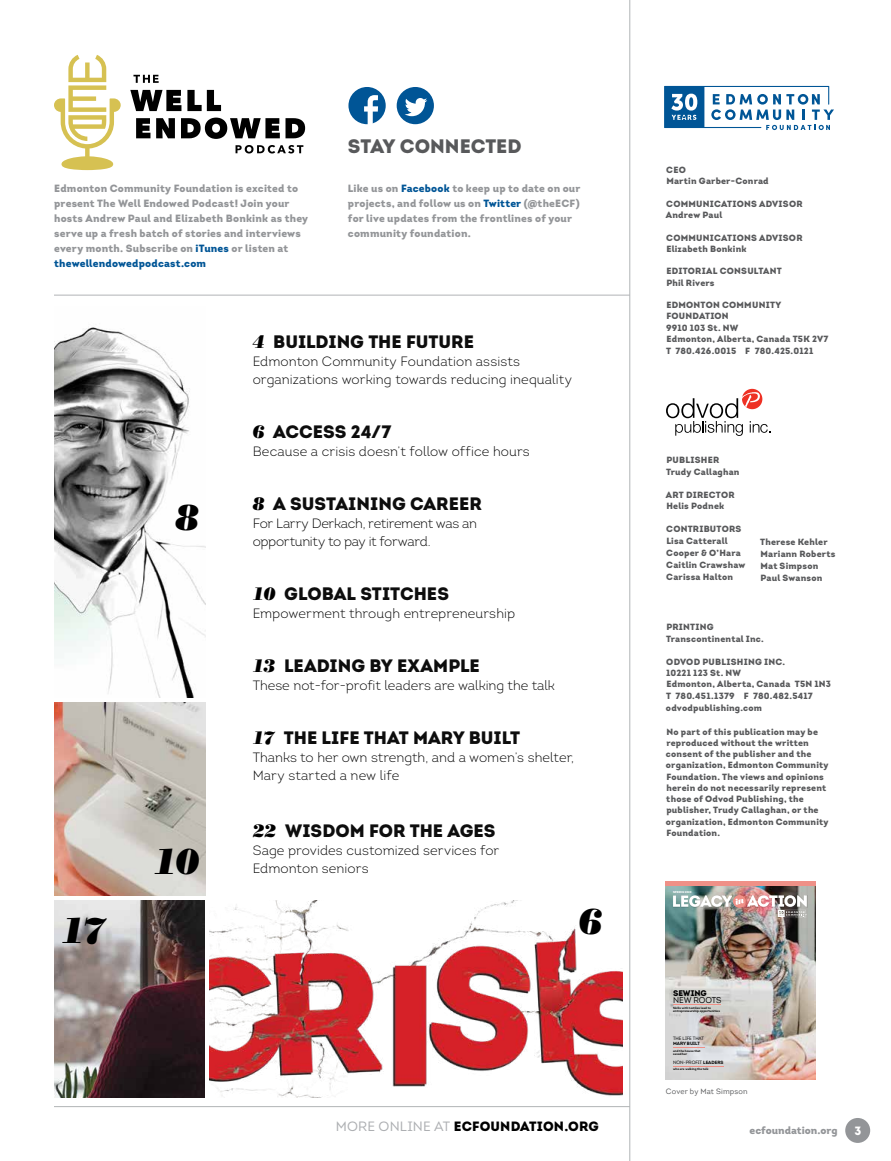
<style>
.page{position:relative;width:891px;height:1161px;background:#fff}
.page>*{position:absolute;margin:0;border:0;box-sizing:border-box;transform-origin:0 0}
.t1{font:italic 36px "Bodoni Poster";color:#000}
.t2{font:900 19.5px "Intro";color:#58595b}
.t3{font:900 18px "Intro";color:#0d0d0d}
.t4{font:300 13.5px/18px "Intro";letter-spacing:.005em;color:#000}
.t5{font:300 13.5px/18px "Intro";letter-spacing:-.025em;color:#000}
.t6{font:900 13.5px "Intro";letter-spacing:.01em;color:#000}
.t7{font:900 12px "Intro";color:#fff}
.t8{font:900 10.5px/15px "Intro";letter-spacing:.015em;color:#939598}
.t9{font:900 9px/11.2px "Intro";letter-spacing:.025em;color:#58595b}
.t10{font:8.25px "Intro";letter-spacing:-.01em;color:#000}
.t11{font:8.25px "Intro Black Caps";letter-spacing:-.01em;color:#000}
.t12{font:7.5px "Intro";letter-spacing:.02em;color:#58595b}
.t13{font:4.65px "Intro";letter-spacing:-.01em;color:#000}
.t14{font:4.65px "Intro Bold Caps";letter-spacing:-.01em;color:#000}
.t15{font:700 3px/3.6px "Intro";color:#000}
.t16{font:900 2.85px "Intro";color:#fff}
.s1{color:#005596}
.s2{font-family:"Bodoni Poster";font-weight:400;font-style:italic;color:#000}
.s3{font-family:"Intro Regular Caps";font-weight:400;color:#adafb2}
.s4{font-family:"Intro Bold Caps"}
</style>
<div class="page">
<img style="left:209px;top:900px;width:413px;height:198px">
<img style="left:54px;top:327px;width:151px;height:370px">
<hr style="left:54px;top:295px;width:576px;height:1px;background:#b1b4b6">
<hr style="left:629px;top:0;width:1px;height:1161px;background:#b1b4b6">
<hr style="left:54px;top:1106px;width:576px;height:1px;background:#b1b4b6">
<div style="left:742px;top:389px;width:20px;height:20px;background:#ee3124;border-radius:50%"></div>
<svg style="left:666px;top:392px;width:105px;height:44px"></svg>
<svg style="left:54px;top:55px;width:67px;height:115px"></svg>
<svg style="left:130px;top:90px;width:51px;height:21px"></svg>
<svg style="left:187px;top:90px;width:34px;height:21px"></svg>
<svg style="left:136px;top:118px;width:14px;height:20px"></svg>
<svg style="left:156px;top:118px;width:19px;height:20px"></svg>
<svg style="left:181px;top:118px;width:99px;height:21px"></svg>
<svg style="left:286px;top:118px;width:19px;height:20px"></svg>
<svg style="left:133px;top:75px;width:26px;height:8px"></svg>
<svg style="left:236px;top:145px;width:67px;height:9px"></svg>
<div style="left:397px;top:87px;width:37px;height:37px;background:#005596;border-radius:50%"></div>
<svg style="left:405px;top:98px;width:22px;height:18px"></svg>
<div style="left:348px;top:87px;width:38px;height:37px;background:#005596;border-radius:50%"></div>
<svg style="left:364px;top:95px;width:14px;height:30px"></svg>
<svg style="left:664px;top:86px;width:170px;height:44px"></svg>
<img style="left:54px;top:702px;width:151px;height:194px">
<img style="left:54px;top:900px;width:150px;height:198px">
<img style="left:665px;top:886px;width:150px;height:193px">
<div style="left:665px;top:881px;width:150px;height:5px;background:#ef9087"></div>
<img style="left:673px;top:893px;width:134px;height:25px">
<hr style="left:673px;top:1047px;width:31px;height:1px;background:#ef9087">
<hr style="left:673px;top:1005px;width:48px;height:1px;background:#ef9087">
<hr style="left:673px;top:1066px;width:50px;height:1px;background:#ef9087">
<div style="left:845px;top:1118px;width:25px;height:25px;background:#939598;border-radius:50%"></div>
<p class="t8" style="left:54px;top:181px;width:255px">Edmonton Community Foundation is excited to present The Well Endowed Podcast! Join your hosts Andrew Paul and Elizabeth Bonkink as they serve up a fresh batch of stories and interviews every month. Subscribe on <span class="s1">iTunes</span> or listen at <span class="s1">thewellendowedpodcast.com</span></p>
<h2 class="t2" style="left:348px;top:133px;width:175px">STAY CONNECTED</h2>
<p class="t8" style="left:348px;top:181px;width:234px">Like us on <span class="s1">Facebook</span> to keep up to date on our projects, and follow us on <span class="s1">Twitter</span> (@theECF) for live updates from the frontlines of your community foundation.</p>
<h1 class="t1" style="left:176px;top:496px;width:26px">8</h1>
<h1 class="t1" style="left:154px;top:840px;width:47px">10</h1>
<h3 class="t3" style="left:253px;top:330px;width:223px"><span class="s2">4</span> BUILDING THE FUTURE</h3>
<h3 class="t4" style="left:253px;top:352px;width:321px">Edmonton Community Foundation assists organizations working towards reducing inequality</h3>
<h3 class="t3" style="left:253px;top:420px;width:140px"><span class="s2">6</span> ACCESS 24/7</h3>
<h3 class="t4" style="left:253px;top:442px;width:279px">Because a crisis doesn’t follow office hours</h3>
<h3 class="t3" style="left:253px;top:492px;width:231px"><span class="s2">8</span> A SUSTAINING CAREER</h3>
<h3 class="t5" style="left:253px;top:514px;width:226px">For Larry Derkach, retirement was an opportunity to pay it forward.</h3>
<h3 class="t3" style="left:253px;top:582px;width:198px"><span class="s2">10</span> GLOBAL STITCHES</h3>
<h3 class="t4" style="left:253px;top:604px;width:264px">Empowerment through entrepreneurship</h3>
<h3 class="t3" style="left:253px;top:654px;width:229px"><span class="s2">13</span> LEADING BY EXAMPLE</h3>
<h3 class="t4" style="left:253px;top:676px;width:304px">These not-for-profit leaders are walking the talk</h3>
<h3 class="t3" style="left:253px;top:726px;width:269px"><span class="s2">17</span> THE LIFE THAT MARY BUILT</h3>
<h3 class="t4" style="left:253px;top:748px;width:323px">Thanks to her own strength, and a women’s shelter,<br>Mary started a new life</h3>
<h3 class="t3" style="left:253px;top:819px;width:244px"><span class="s2">22</span> WISDOM FOR THE AGES</h3>
<h3 class="t4" style="left:253px;top:841px;width:248px">Sage provides customized services for<br>Edmonton seniors</h3>
<h1 class="t1" style="left:62px;top:909px;width:47px">17</h1>
<h1 class="t1" style="left:579px;top:900px;width:26px">6</h1>
<h3 class="t6" style="left:336px;top:1117px;width:265px"><span class="s3">MORE ONLINE AT</span> ECFOUNDATION.ORG</h3>
<p class="t9" style="left:666px;top:164px;width:104px">CEO<br>Martin Garber-Conrad</p>
<p class="t9" style="left:666px;top:198px;width:138px">COMMUNICATIONS ADVISOR<br>Andrew Paul</p>
<p class="t9" style="left:666px;top:232px;width:138px">COMMUNICATIONS ADVISOR<br>Elizabeth Bonkink</p>
<p class="t9" style="left:666px;top:266px;width:117px">EDITORIAL CONSULTANT<br>Phil Rivers</p>
<p class="t9" style="left:666px;top:299px;width:164px">EDMONTON COMMUNITY<br>FOUNDATION<br>9910 103 St. NW<br>Edmonton, Alberta, Canada T5K 2V7<br>T 780.426.0015 F 780.425.0121</p>
<p class="t9" style="left:666px;top:455px;width:75px">PUBLISHER<br>Trudy Callaghan</p>
<p class="t9" style="left:666px;top:489px;width:70px">ART DIRECTOR<br>Helis Podnek</p>
<p class="t9" style="left:666px;top:523px;width:81px;line-height:12px">CONTRIBUTORS<br>Lisa Catterall<br>Cooper &amp; O’Hara<br>Caitlin Crawshaw<br>Carissa Halton</p>
<p class="t9" style="left:760px;top:535px;width:77px;line-height:12px">Therese Kehler<br>Mariann Roberts<br>Mat Simpson<br>Paul Swanson</p>
<p class="t9" style="left:666px;top:621px;width:99px">PRINTING<br>Transcontinental Inc.</p>
<p class="t9" style="left:666px;top:656px;width:167px">ODVOD PUBLISHING INC.<br>10221 123 St. NW<br>Edmonton, Alberta, Canada T5N 1N3<br>T 780.451.1379 F 780.482.5417 odvodpublishing.com</p>
<p class="t9" style="left:666px;top:726px;width:164px">No part of this publication may be reproduced without the written consent of the publisher and the organization, Edmonton Community<br>Foundation. The views and opinions herein do not necessarily represent those of Odvod Publishing, the publisher, Trudy Callaghan, or the organization, Edmonton Community<br>Foundation.</p>
<p class="t16" style="left:673px;top:890px;width:20px">SPRING 2020</p>
<p class="t11" style="left:673px;top:987px;width:35px">SEWING</p>
<p class="t10" style="left:673px;top:995px;width:50px">NEW ROOTS</p>
<p class="t15" style="left:673px;top:1006px;width:48px">Skills with textiles lead to entrepreneurship opportunities</p>
<p class="t13" style="left:673px;top:1036px;width:32px">THE LIFE THAT</p>
<p class="t14" style="left:673px;top:1041px;width:28px">MARY BUILT</p>
<p class="t15" style="left:673px;top:1049px;width:29px">and the house that saved her</p>
<p class="t13" style="left:673px;top:1060px;width:52px">NON-PROFIT <span class="s4">LEADERS</span></p>
<p class="t15" style="left:673px;top:1067px;width:37px">who are walking the talk</p>
<p class="t12" style="left:666px;top:1087px;width:83px">Cover by Mat Simpson</p>
<p class="t8" style="left:750px;top:1123px;width:89px">ecfoundation.org</p>
<h3 class="t7" style="left:854px;top:1123px;width:8px">3</h3>
</div>
